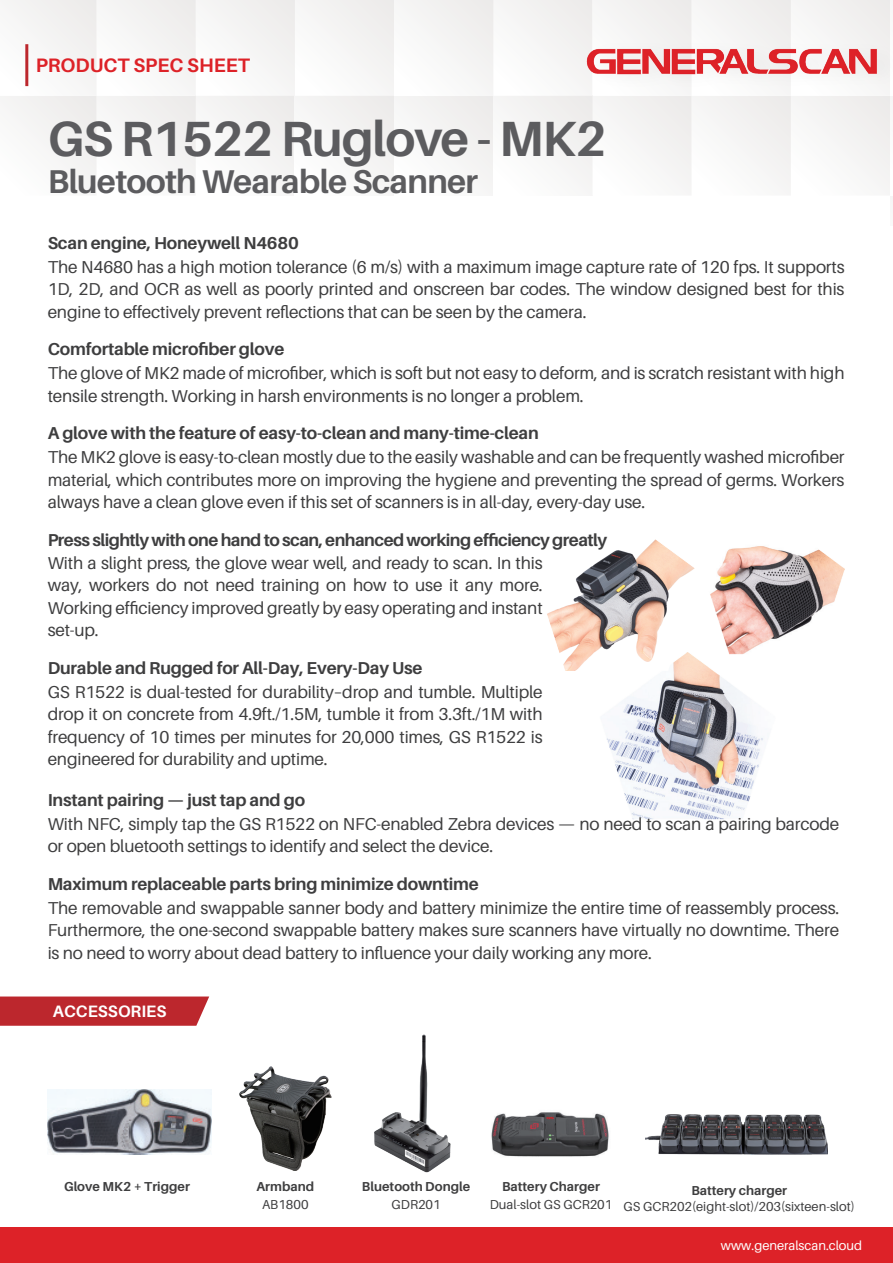
<style>
.page{position:relative;width:893px;height:1263px;background:#fff}
.page>*{position:absolute;margin:0;border:0;box-sizing:border-box;transform-origin:0 0}
.t1{font:700 49.5px "Aileron";letter-spacing:-.02em;color:#5c5c5f}
.t2{font:700 33px "Aileron";letter-spacing:-.02em;color:#5c5c5f}
.t3{font:700 19.5px "Aileron";color:#dd2228}
.t4{font:17.25px/22.5px "Aileron";letter-spacing:-.01em;color:#3e3e3f;text-align:justify}
.t5{font:700 17.25px "Aileron";letter-spacing:-.01em;color:#3e3e3f}
.t6{font:700 17.25px "Aileron";letter-spacing:-.03em;color:#3e3e3f}
.t7{font:700 16.5px "Aileron";color:#fff}
.t8{font:12.9px "Aileron";color:#3e3e3f}
.t9{font:700 12.9px "Aileron";color:#3e3e3f}
.t10{font:12.9px "Aileron";color:#fff}
</style>
<div class="page">
<img style="left:608px;top:689px;width:156px;height:131px">
<img style="left:547px;top:539px;width:190px;height:203px">
<hr style="left:890px;top:196px;width:3px;height:30px;background:#f7f7f7">
<svg style="left:0;top:0;width:890px;height:193px"></svg>
<hr style="left:890px;top:0;width:3px;height:96px;background:#f8f8f7">
<img style="left:575px;top:30px;width:318px;height:69px">
<img style="left:587px;top:45px;width:291px;height:32px">
<div style="left:0;top:1227px;width:893px;height:36px;background:#dd2228"></div>
<hr style="left:25px;top:44px;width:3px;height:42px;background:#bc272d">
<svg style="left:0;top:996px;width:209px;height:30px;background:#bf3238"></svg>
<img style="left:374px;top:1034px;width:77px;height:139px">
<img style="left:645px;top:1115px;width:182px;height:40px">
<img style="left:491px;top:1112px;width:118px;height:45px">
<img style="left:239px;top:1066px;width:92px;height:104px">
<img style="left:48px;top:1089px;width:163px;height:65px">
<img style="left:699px;top:539px;width:145px;height:123px">
<p class="t3" style="left:36px;top:54px;width:216px">PRODUCT SPEC SHEET</p>
<h1 class="t1" style="left:48px;top:111px;width:560px">GS R1522 Ruglove - MK2</h1>
<h2 class="t2" style="left:48px;top:163px;width:432px">Bluetooth Wearable Scanner</h2>
<p class="t5" style="left:48px;top:233px;width:253px">Scan engine, Honeywell N4680</p>
<p class="t4" style="left:48px;top:256px;width:798px">The N4680 has a high motion tolerance (6 m/s) with a maximum image capture rate of 120 fps. It supports 1D, 2D, and OCR as well as poorly printed and onscreen bar codes. The window designed best for this engine to effectively prevent reflections that can be seen by the camera.</p>
<p class="t5" style="left:48px;top:340px;width:238px">Comfortable microfiber glove</p>
<p class="t4" style="left:48px;top:362px;width:798px">The glove of MK2 made of microfiber, which is soft but not easy to deform, and is scratch resistant with high tensile strength. Working in harsh environments is no longer a problem.</p>
<p class="t5" style="left:48px;top:424px;width:493px">A glove with the feature of easy-to-clean and many-time-clean</p>
<p class="t4" style="left:48px;top:446px;width:798px">The MK2 glove is easy-to-clean mostly due to the easily washable and can be frequently washed microfiber material, which contributes more on improving the hygiene and preventing the spread of germs. Workers always have a clean glove even if this set of scanners is in all-day, every-day use.</p>
<p class="t6" style="left:48px;top:530px;width:561px">Press slightly with one hand to scan, enhanced working efficiency greatly</p>
<p class="t4" style="left:48px;top:552px;width:497px">With a slight press, the glove wear well, and ready to scan. In this way, workers do not need training on how to use it any more.<br>Working efficiency improved greatly by easy operating and instant set-up.</p>
<p class="t5" style="left:48px;top:658px;width:376px">Durable and Rugged for All-Day, Every-Day Use</p>
<p class="t4" style="left:48px;top:681px;width:496px">GS R1522 is dual-tested for durability–drop and tumble. Multiple drop it on concrete from 4.9ft./1.5M, tumble it from 3.3ft./1M with frequency of 10 times per minutes for 20,000 times, GS R1522 is engineered for durability and uptime.</p>
<p class="t5" style="left:48px;top:790px;width:259px">Instant pairing — just tap and go</p>
<p class="t4" style="left:48px;top:812px;width:793px">With NFC, simply tap the GS R1522 on NFC-enabled Zebra devices — no need to scan a pairing barcode or open bluetooth settings to identify and select the device.</p>
<p class="t5" style="left:48px;top:874px;width:433px">Maximum replaceable parts bring minimize downtime</p>
<p class="t4" style="left:48px;top:896px;width:793px">The removable and swappable sanner body and battery minimize the entire time of reassembly process.<br>Furthermore, the one-second swappable battery makes sure scanners have virtually no downtime. There is no need to worry about dead battery to influence your daily working any more.</p>
<p class="t7" style="left:53px;top:1002px;width:115px">ACCESSORIES</p>
<p class="t9" style="left:64px;top:1180px;width:127px">Glove MK2 + Trigger</p>
<p class="t9" style="left:256px;top:1180px;width:59px">Armband</p>
<p class="t9" style="left:362px;top:1180px;width:110px">Bluetooth Dongle</p>
<p class="t8" style="left:262px;top:1197px;width:48px">AB1800</p>
<p class="t8" style="left:392px;top:1197px;width:51px">GDR201</p>
<p class="t9" style="left:502px;top:1180px;width:99px">Battery Charger</p>
<p class="t9" style="left:691px;top:1183px;width:97px">Battery charger</p>
<p class="t8" style="left:490px;top:1199px;width:367px">Dual-slot GS GCR201 GS GCR202(eight-slot)/203(sixteen-slot)</p>
<p class="t10" style="left:721px;top:1238px;width:143px">www.generalscan.cloud</p>
</div>
